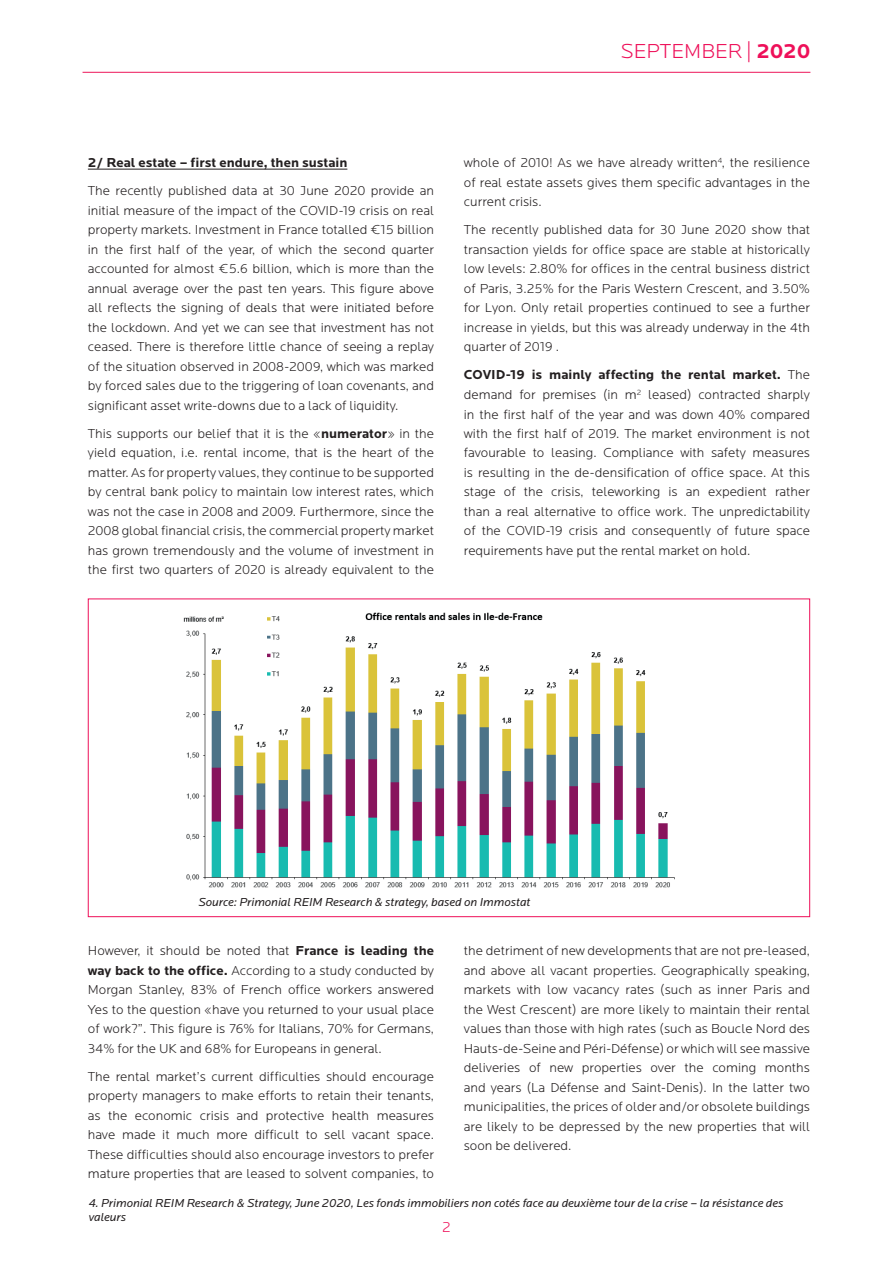
<style>
.page{position:relative;width:893px;height:1263px;background:#fff}
.page>*{position:absolute;margin:0;border:0;box-sizing:border-box;transform-origin:0 0}
.t1{font:300 21px "Locator";color:#ee1059}
.t2{font:300 15px "Locator";color:#ee1059}
.t3{font:300 13.5px/19.5px "Locator";color:#231f20;text-align:justify}
.t4{font:700 13.5px "Locator";color:#231f20}
.t5{font:italic 12px/14.4px "Locator";color:#231f20}
.s1{font-weight:700}
</style>
<div class="page">
<hr style="left:83px;top:72px;width:727px;height:1px;background:#ed165a">
<hr style="left:88px;top:169px;width:259px;height:1px;background:#231f20">
<img style="left:183px;top:612px;width:492px;height:276px">
<h1 class="t1" style="left:621px;top:39px;width:191px">SEPTEMBER | <span class="s1">2020</span></h1>
<p class="t4" style="left:88px;top:155px;width:261px">2/ Real estate – first endure, then sustain</p>
<p class="t3" style="left:88px;top:181px;width:348px">The recently published data at 30 June 2020 provide an initial measure of the impact of the COVID-19 crisis on real property markets. Investment in France totalled €15 billion in the first half of the year, of which the second quarter accounted for almost €5.6 billion, which is more than the annual average over the past ten years. This figure above all reflects the signing of deals that were initiated before the lockdown. And yet we can see that investment has not ceased. There is therefore little chance of seeing a replay of the situation observed in 2008-2009, which was marked by forced sales due to the triggering of loan covenants, and significant asset write-downs due to a lack of liquidity.</p>
<p class="t3" style="left:88px;top:424px;width:348px">This supports our belief that it is the «<span class="s1">numerator</span>» in the yield equation, i.e. rental income, that is the heart of the matter. As for property values, they continue to be supported by central bank policy to maintain low interest rates, which was not the case in 2008 and 2009. Furthermore, since the 2008 global financial crisis, the commercial property market has grown tremendously and the volume of investment in the first two quarters of 2020 is already equivalent to the</p>
<p class="t3" style="left:464px;top:153px;width:348px">whole of 2010! As we have already written<sup>4</sup>, the resilience of real estate assets gives them specific advantages in the current crisis.</p>
<p class="t3" style="left:464px;top:220px;width:348px">The recently published data for 30 June 2020 show that transaction yields for office space are stable at historically low levels: 2.80% for offices in the central business district of Paris, 3.25% for the Paris Western Crescent, and 3.50% for Lyon. Only retail properties continued to see a further increase in yields, but this was already underway in the 4th quarter of 2019 .</p>
<p class="t3" style="left:464px;top:365px;width:348px"><span class="s1">COVID-19 is mainly affecting the rental market.</span> The demand for premises (in m<sup>2</sup> leased) contracted sharply in the first half of the year and was down 40% compared with the first half of 2019. The market environment is not favourable to leasing. Compliance with safety measures is resulting in the de-densification of office space. At this stage of the crisis, teleworking is an expedient rather than a real alternative to office work. The unpredictability of the COVID-19 crisis and consequently of future space requirements have put the rental market on hold.</p>
<p class="t5" style="left:198px;top:895px;width:334px">Source: Primonial REIM Research &amp; strategy, based on Immostat</p>
<p class="t3" style="left:88px;top:941px;width:348px">However, it should be noted that <span class="s1">France is leading the way back to the office.</span> According to a study conducted by Morgan Stanley, 83% of French office workers answered Yes to the question «have you returned to your usual place of work?”. This figure is 76% for Italians, 70% for Germans, 34% for the UK and 68% for Europeans in general.</p>
<p class="t3" style="left:88px;top:1066px;width:348px">The rental market’s current difficulties should encourage property managers to make efforts to retain their tenants, as the economic crisis and protective health measures have made it much more difficult to sell vacant space.<br>These difficulties should also encourage investors to prefer mature properties that are leased to solvent companies, to</p>
<p class="t3" style="left:464px;top:941px;width:348px">the detriment of new developments that are not pre-leased, and above all vacant properties. Geographically speaking, markets with low vacancy rates (such as inner Paris and the West Crescent) are more likely to maintain their rental values than those with high rates (such as Boucle Nord des Hauts-de-Seine and Péri-Défense) or which will see massive deliveries of new properties over the coming months and years (La Défense and Saint-Denis). In the latter two municipalities, the prices of older and/or obsolete buildings are likely to be depressed by the new properties that will soon be delivered.</p>
<p class="t5" style="left:89px;top:1196px;width:696px">4. Primonial REIM Research &amp; Strategy, June 2020, Les fonds immobiliers non cotés face au deuxième tour de la crise – la résistance des valeurs</p>
<p class="t2" style="left:442px;top:1218px;width:10px">2</p>
</div>
